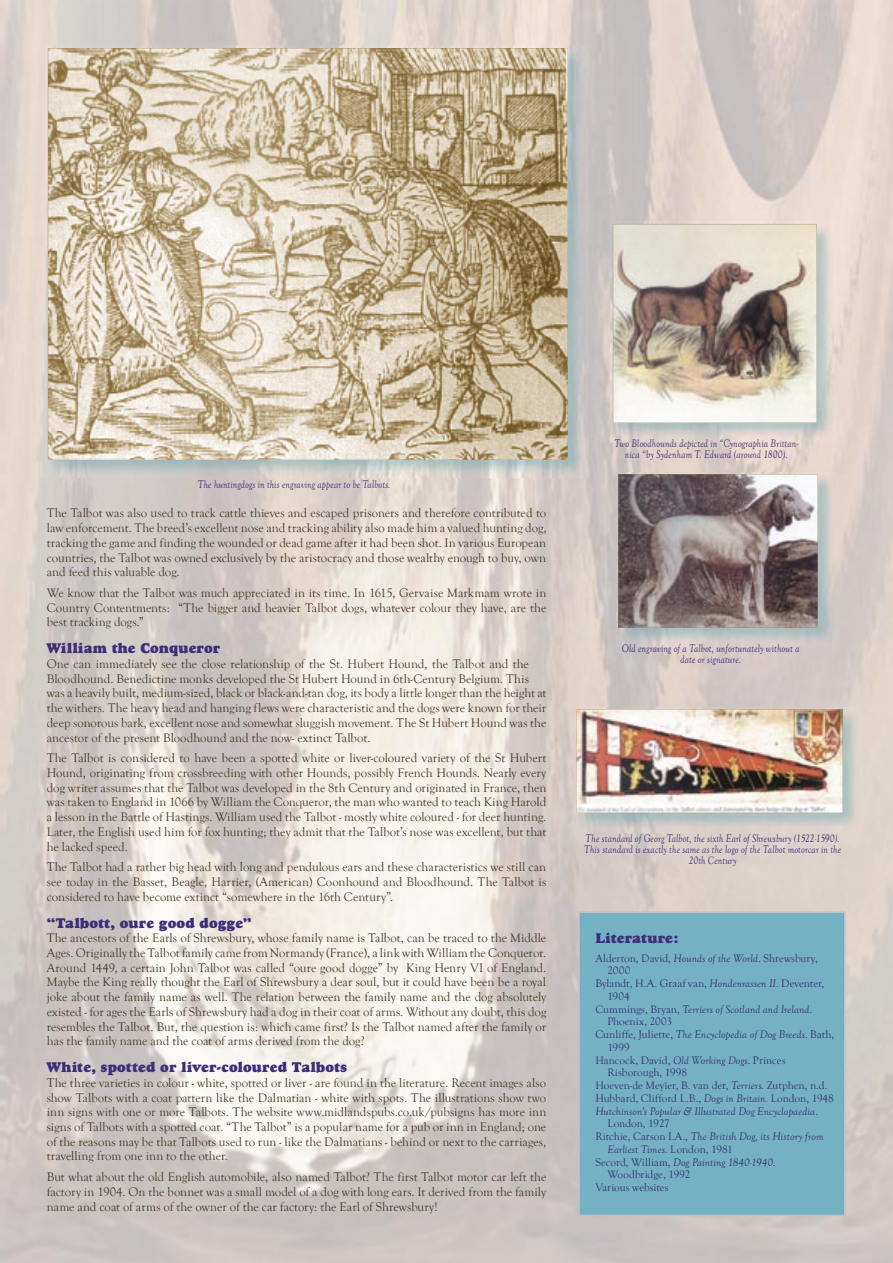
<style>
.page{position:relative;width:893px;height:1263px;background:#fff}
.page>*{position:absolute;margin:0;border:0;box-sizing:border-box;transform-origin:0 0}
.t1{font:14.25px "Goudy Heavyface";color:#3c2e79}
.t2{font:12.75px/14.7px "Goudy Old Style T";color:#4a3b27;text-align:justify}
.t3{font:italic 11.25px/11.2px "Goudy Old Style T";letter-spacing:.01em;color:#3c2e79;text-align:center;scale:.85 1}
.t4{font:11.25px "Goudy Old Style T";color:#3c2e79}
.t5{font:italic 11.25px "Goudy Old Style T";letter-spacing:.01em;color:#3c2e79}
.s1{font-style:italic}
.s2{font-style:normal}
</style>
<div class="page">
<img style="left:0;top:0;width:893px;height:1263px">
<div style="left:578px;top:911px;width:267px;height:305px;background:#74b2c3"></div>
<img style="left:616px;top:472px;width:222px;height:175px">
<svg style="left:619px;top:474px;width:199px;height:153px;background:#837576"></svg>
<img style="left:194px;top:46px;width:393px;height:432px">
<img style="left:46px;top:46px;width:148px;height:432px">
<svg style="left:48px;top:48px;width:520px;height:411px;background:#cabb9f"></svg>
<img style="left:611px;top:222px;width:225px;height:220px">
<svg style="left:613px;top:224px;width:204px;height:199px;background:#c2b8ab"></svg>
<img style="left:574px;top:707px;width:288px;height:125px">
<img style="left:577px;top:709px;width:266px;height:104px">
<p class="t3" style="left:198px;top:479px;width:228px">The huntingdogs in this engraving appear to be Talbots.</p>
<p class="t2" style="left:47px;top:506px;width:501px">The Talbot was also used to track cattle thieves and escaped prisoners and therefore contributed to law enforcement. The breed’s excellent nose and tracking ability also made him a valued hunting dog, tracking the game and finding the wounded or dead game after it had been shot. In various European countries, the Talbot was owned exclusively by the aristocracy and those wealthy enough to buy, own and feed this valuable dog.</p>
<p class="t2" style="left:47px;top:586px;width:501px">We know that the Talbot was much appreciated in its time. In 1615, Gervaise Markmam wrote in Country Contentments: “The bigger and heavier Talbot dogs, whatever colour they have, are the best tracking dogs.”</p>
<p class="t1" style="left:47px;top:640px;width:175px">William the Conqueror</p>
<p class="t2" style="left:47px;top:657px;width:501px;text-align:left">One can immediately see the close relationship of the St. Hubert Hound, the Talbot and the Bloodhound. Benedictine monks developed the St Hubert Hound in 6th-Century Belgium. This was a heavily built, medium-sized, black or black-and-tan dog, its body a little longer than the height at the withers. The heavy head and hanging flews were characteristic and the dogs were known for their deep sonorous bark, excellent nose and somewhat sluggish movement. The St Hubert Hound was the ancestor of the present Bloodhound and the now- extinct Talbot.</p>
<p class="t2" style="left:47px;top:751px;width:501px">The Talbot is considered to have been a spotted white or liver-coloured variety of the St Hubert Hound, originating from crossbreeding with other Hounds, possibly French Hounds. Nearly every dog writer assumes that the Talbot was developed in the 8th Century and originated in France, then was taken to England in 1066 by William the Conqueror, the man who wanted to teach King Harold a lesson in the Battle of Hastings. William used the Talbot - mostly white coloured - for deer hunting.<br>Later, the English used him for fox hunting; they admit that the Talbot’s nose was excellent, but that he lacked speed.</p>
<p class="t2" style="left:47px;top:860px;width:501px">The Talbot had a rather big head with long and pendulous ears and these characteristics we still can see today in the Basset, Beagle, Harrier, (American) Coonhound and Bloodhound. The Talbot is considered to have become extinct “somewhere in the 16th Century”.</p>
<p class="t1" style="left:47px;top:914px;width:206px">“Talbott, oure good dogge”</p>
<p class="t2" style="left:47px;top:931px;width:501px">The ancestors of the Earls of Shrewsbury, whose family name is Talbot, can be traced to the Middle Ages. Originally the Talbot family came from Normandy (France), a link with William the Conqueror.<br>Around 1449, a certain John Talbot was called “oure good dogge” by King Henry VI of England.<br>Maybe the King really thought the Earl of Shrewsbury a dear soul, but it could have been be a royal joke about the family name as well. The relation between the family name and the dog absolutely existed - for ages the Earls of Shrewsbury had a dog in their coat of arms. Without any doubt, this dog resembles the Talbot. But, the question is: which came first? Is the Talbot named after the family or has the family name and the coat of arms derived from the dog?</p>
<p class="t1" style="left:47px;top:1058px;width:302px">White, spotted or liver-coloured Talbots</p>
<p class="t2" style="left:47px;top:1076px;width:501px">The three varieties in colour - white, spotted or liver - are found in the literature. Recent images also show Talbots with a coat pattern like the Dalmatian - white with spots. The illustrations show two inn signs with one or more Talbots. The website www.midlandspubs.co.uk/pubsigns has more inn signs of Talbots with a spotted coat. “The Talbot” is a popular name for a pub or inn in England; one of the reasons may be that Talbots used to run - like the Dalmatians - behind or next to the carriages, travelling from one inn to the other.</p>
<p class="t2" style="left:47px;top:1170px;width:501px">But what about the old English automobile, also named Talbot? The first Talbot motor car left the factory in 1904. On the bonnet was a small model of a dog with long ears. It derived from the family name and coat of arms of the owner of the car factory: the Earl of Shrewsbury!</p>
<p class="t3" style="left:614px;top:438px;width:218px">Two Bloodhounds depicted in “Cynographia Brittan&shy;nica “by Sydenham T. Edward (around 1800).</p>
<p class="t3" style="left:622px;top:643px;width:210px">Old engraving of a Talbot, unfortunately without a date or signature.</p>
<p class="t3" style="left:584px;top:832px;width:304px">The standard of Georg Talbot, the sixth Earl of Shrewsbury (1522-1590).<br>This standard is exactly the same as the logo of the Talbot motorcar in the<br>20th Century</p>
<p class="t1" style="left:595px;top:929px;width:85px">Literature:</p>
<p class="t4" style="left:595px;top:952px;width:224px">Alderton, David, <span class="s1">Hounds of the World</span>. Shrewsbury,</p>
<p class="t4" style="left:607px;top:964px;width:25px">2000</p>
<p class="t4" style="left:595px;top:977px;width:231px">Bylandt, H.A. Graaf van, <span class="s1">Hondenrassen II.</span> Deventer,</p>
<p class="t4" style="left:607px;top:990px;width:24px">1904</p>
<p class="t5" style="left:595px;top:1003px;width:218px"><span class="s2">Cummings, Bryan,</span> Terriers of Scotland and Ireland<span class="s2">.</span></p>
<p class="t4" style="left:607px;top:1015px;width:66px">Phoenix, 2003</p>
<p class="t5" style="left:595px;top:1028px;width:240px"><span class="s2">Cunliffe, Juliette,</span> The Encyclopedia of Dog Breeds<span class="s2">. Bath,</span></p>
<p class="t4" style="left:607px;top:1041px;width:24px">1999</p>
<p class="t4" style="left:595px;top:1054px;width:192px">Hancock, David, <span class="s1">Old Working Dogs</span>. Princes</p>
<p class="t4" style="left:607px;top:1066px;width:81px">Risborough, 1998</p>
<p class="t4" style="left:595px;top:1079px;width:234px">Hoeven-de Meyïer, B. van der, <span class="s1">Terriers.</span> Zutphen, n.d.</p>
<p class="t4" style="left:595px;top:1092px;width:240px">Hubbard, Clifford L.B., <span class="s1">Dogs in Britain.</span> London, 1948</p>
<p class="t5" style="left:595px;top:1105px;width:224px">Hutchinson’s Popular &amp; Illustrated Dog Encyclopaedia<span class="s2">.</span></p>
<p class="t4" style="left:607px;top:1117px;width:64px">London, 1927</p>
<p class="t5" style="left:595px;top:1130px;width:230px"><span class="s2">Ritchie, Carson I.A.,</span> The British Dog, its History from</p>
<p class="t5" style="left:607px;top:1143px;width:127px">Earliest Times. <span class="s2">London, 1981</span></p>
<p class="t5" style="left:595px;top:1156px;width:182px"><span class="s2">Secord, William,</span> Dog Painting 1840-1940<span class="s2">.</span></p>
<p class="t4" style="left:607px;top:1168px;width:85px">Woodbridge, 1992</p>
<p class="t4" style="left:595px;top:1181px;width:75px">Various websites</p>
</div>
